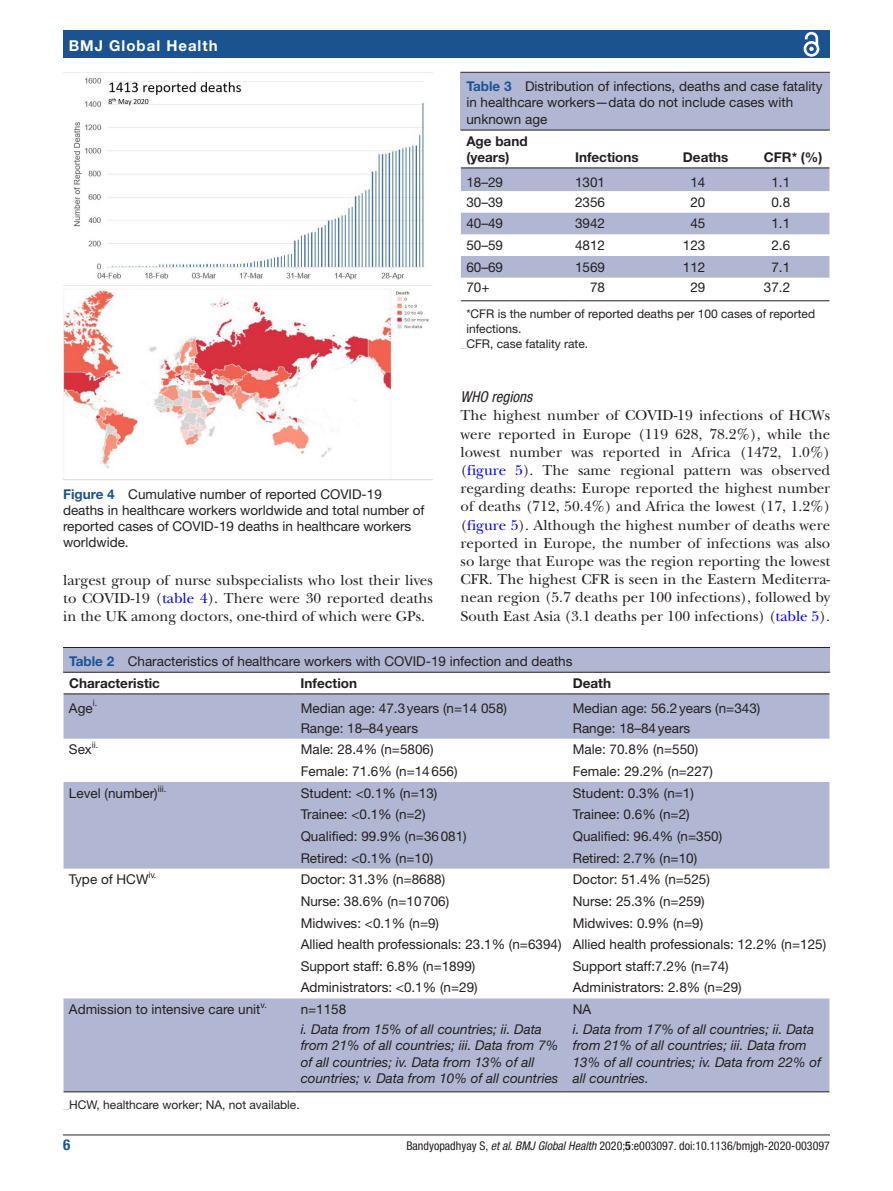
<style>
.page{position:relative;width:893px;height:1191px;background:#fff}
.page>*{position:absolute;margin:0;border:0;box-sizing:border-box;transform-origin:0 0}
.t1{font:15px/18.1px "New Baskerville";color:#231f20;text-align:justify}
.t2{font:700 15px "Helvetica Neue LT Std";letter-spacing:.065em;color:#fff}
.t3{font:italic condensed 15px "Helvetica Neue LT Std";color:#231f20}
.t4{font:700 condensed 15px "Helvetica Neue LT Std";color:#1b5391}
.t5{font:13.5px/16.2px "Helvetica Neue LT Std";color:#231f20}
.t6{font:italic 13.5px/16.2px "Helvetica Neue LT Std";color:#231f20}
.t7{font:700 13.5px/16.2px "Helvetica Neue LT Std";color:#231f20}
.t8{font:12px/15px "Helvetica Neue LT Std";color:#231f20}
.t9{font:condensed 12px "Helvetica Neue LT Std";color:#231f20}
.t10{font:9px "Helvetica Neue LT Std";color:#231f20}
.s1{font-weight:700;color:#1b5391}
.s2{color:#00f}
.s3{font-weight:700}
.s4{font-style:italic}
</style>
<div class="page">
<hr style="left:63px;top:1134px;width:767px;height:1px;background:#231f20">
<div style="left:63px;top:31px;width:767px;height:27px;background:#1b5391"></div>
<svg style="left:803px;top:31px;width:17px;height:26px"></svg>
<img style="left:63px;top:77px;width:370px;height:403px">
<div style="left:63px;top:648px;width:767px;height:461px;background:#b1b7d3"></div>
<hr style="left:63px;top:647px;width:767px;height:1px;background:#231f20">
<svg style="left:64px;top:673px;width:766px;height:436px"></svg>
<hr style="left:63px;top:672px;width:232px;height:1px;background:#231f20">
<hr style="left:63px;top:693px;width:232px;height:1px;background:#231f20">
<hr style="left:295px;top:672px;width:272px;height:1px;background:#231f20">
<hr style="left:295px;top:693px;width:272px;height:1px;background:#231f20">
<hr style="left:567px;top:672px;width:263px;height:1px;background:#231f20">
<hr style="left:567px;top:693px;width:263px;height:1px;background:#231f20">
<hr style="left:295px;top:1091px;width:272px;height:1px;background:#231f20">
<hr style="left:63px;top:1091px;width:232px;height:1px;background:#231f20">
<hr style="left:567px;top:1091px;width:263px;height:1px;background:#231f20">
<svg style="left:63px;top:672px;width:1px;height:348px"></svg>
<hr style="left:63px;top:1020px;width:1px;height:71px;background:#fff">
<svg style="left:63px;top:1091px;width:1px;height:18px"></svg>
<hr style="left:69px;top:1108px;width:761px;height:2px;background:#fff">
<div style="left:460px;top:73px;width:370px;height:275px;background:#b1b7d3"></div>
<hr style="left:460px;top:72px;width:370px;height:1px;background:#231f20">
<svg style="left:461px;top:131px;width:369px;height:217px;fill:#fff"></svg>
<hr style="left:460px;top:130px;width:109px;height:1px;background:#231f20">
<hr style="left:460px;top:167px;width:109px;height:1px;background:#231f20">
<hr style="left:569px;top:130px;width:108px;height:1px;background:#231f20">
<hr style="left:569px;top:167px;width:108px;height:1px;background:#231f20">
<hr style="left:677px;top:130px;width:81px;height:1px;background:#231f20">
<hr style="left:677px;top:167px;width:81px;height:1px;background:#231f20">
<hr style="left:758px;top:130px;width:72px;height:1px;background:#231f20">
<hr style="left:758px;top:167px;width:72px;height:1px;background:#231f20">
<hr style="left:569px;top:300px;width:108px;height:1px;background:#231f20">
<hr style="left:677px;top:300px;width:81px;height:1px;background:#231f20">
<hr style="left:460px;top:300px;width:109px;height:1px;background:#231f20">
<hr style="left:758px;top:300px;width:72px;height:1px;background:#231f20">
<hr style="left:460px;top:130px;width:1px;height:38px;background:#fff">
<svg style="left:460px;top:168px;width:1px;height:133px"></svg>
<hr style="left:460px;top:301px;width:1px;height:47px;background:#fff">
<hr style="left:466px;top:333px;width:364px;height:1px;background:#fff">
<p class="t2" style="left:69px;top:36px;width:150px">BMJ Global Health</p>
<p class="t5" style="left:63px;top:485px;width:363px"><span class="s1">Figure 4</span> Cumulative number of reported COVID-19 deaths in healthcare workers worldwide and total number of reported cases of COVID-19 deaths in healthcare workers worldwide.</p>
<p class="t1" style="left:63px;top:571px;width:371px">largest group of nurse subspecialists who lost their lives to COVID-19 (<span class="s2">table 4</span>). There were 30 reported deaths in the UK among doctors, one-third of which were GPs.</p>
<p class="t5" style="left:466px;top:77px;width:358px"><span class="s1">Table 3</span> Distribution of infections, deaths and case fatality in healthcare workers—data do not include cases with unknown age</p>
<p class="t7" style="left:466px;top:132px;width:63px">Age band (years)</p>
<p class="t7" style="left:575px;top:149px;width:65px">Infections</p>
<p class="t7" style="left:683px;top:149px;width:47px">Deaths</p>
<p class="t7" style="left:764px;top:149px;width:60px">CFR* (%)</p>
<p class="t5" style="left:466px;top:173px;width:38px">18–29</p>
<p class="t5" style="left:575px;top:173px;width:32px">1301</p>
<p class="t5" style="left:690px;top:173px;width:17px">14</p>
<p class="t5" style="left:771px;top:173px;width:20px">1.1</p>
<p class="t5" style="left:466px;top:194px;width:38px">30–39</p>
<p class="t5" style="left:575px;top:194px;width:32px">2356</p>
<p class="t5" style="left:690px;top:194px;width:17px">20</p>
<p class="t5" style="left:771px;top:194px;width:20px">0.8</p>
<p class="t5" style="left:466px;top:215px;width:38px">40–49</p>
<p class="t5" style="left:575px;top:215px;width:32px">3942</p>
<p class="t5" style="left:690px;top:215px;width:17px">45</p>
<p class="t5" style="left:771px;top:215px;width:20px">1.1</p>
<p class="t5" style="left:466px;top:237px;width:38px">50–59</p>
<p class="t5" style="left:575px;top:237px;width:32px">4812</p>
<p class="t5" style="left:683px;top:237px;width:24px">123</p>
<p class="t5" style="left:771px;top:237px;width:20px">2.6</p>
<p class="t5" style="left:466px;top:258px;width:38px">60–69</p>
<p class="t5" style="left:575px;top:258px;width:32px">1569</p>
<p class="t5" style="left:683px;top:258px;width:24px">112</p>
<p class="t5" style="left:771px;top:258px;width:20px">7.1</p>
<p class="t5" style="left:466px;top:279px;width:25px">70+</p>
<p class="t5" style="left:590px;top:279px;width:17px">78</p>
<p class="t5" style="left:690px;top:279px;width:17px">29</p>
<p class="t5" style="left:764px;top:279px;width:28px">37.2</p>
<p class="t8" style="left:466px;top:306px;width:350px">*CFR is the number of reported deaths per 100 cases of reported infections.<br>CFR, case fatality rate.</p>
<p class="t3" style="left:461px;top:388px;width:73px">WHO regions</p>
<p class="t1" style="left:461px;top:406px;width:371px">The highest number of COVID-19 infections of HCWs were reported in Europe (119 628, 78.2%), while the lowest number was reported in Africa (1472, 1.0%) (<span class="s2">figure 5</span>). The same regional pattern was observed regarding deaths: Europe reported the highest number of deaths (712, 50.4%) and Africa the lowest (17, 1.2%) (<span class="s2">figure 5</span>). Although the highest number of deaths were reported in Europe, the number of infections was also so large that Europe was the region reporting the lowest CFR. The highest CFR is seen in the Eastern Mediterra&shy;nean region (5.7 deaths per 100 infections), followed by South East Asia (3.1 deaths per 100 infections) (<span class="s2">table 5</span>).</p>
<p class="t5" style="left:69px;top:650px;width:505px;line-height:22px"><span class="s1">Table 2</span> Characteristics of healthcare workers with COVID-19 infection and deaths<br><span class="s3">Characteristic</span></p>
<p class="t7" style="left:301px;top:674px;width:58px">Infection</p>
<p class="t7" style="left:573px;top:674px;width:40px">Death</p>
<p class="t5" style="left:69px;top:699px;width:30px">Age<sup>i.</sup></p>
<p class="t5" style="left:301px;top:699px;width:208px">Median age: 47.3years (n=14 058)</p>
<p class="t5" style="left:573px;top:699px;width:189px">Median age: 56.2years (n=343)</p>
<p class="t5" style="left:301px;top:719px;width:119px">Range: 18–84years</p>
<p class="t5" style="left:573px;top:719px;width:119px">Range: 18–84years</p>
<p class="t5" style="left:69px;top:741px;width:24px">Sex</p>
<p class="t10" style="left:92px;top:739px;width:8px">ii.</p>
<p class="t5" style="left:301px;top:741px;width:134px">Male: 28.4% (n=5806)</p>
<p class="t5" style="left:573px;top:741px;width:127px">Male: 70.8% (n=550)</p>
<p class="t5" style="left:301px;top:763px;width:158px">Female: 71.6% (n=14656)</p>
<p class="t5" style="left:573px;top:763px;width:142px">Female: 29.2% (n=227)</p>
<p class="t5" style="left:69px;top:784px;width:90px">Level (number)</p>
<p class="t10" style="left:158px;top:783px;width:10px">iii.</p>
<p class="t5" style="left:301px;top:784px;width:138px">Student: &lt;0.1% (n=13)</p>
<p class="t5" style="left:573px;top:784px;width:123px">Student: 0.3% (n=1)</p>
<p class="t5" style="left:301px;top:806px;width:126px">Trainee: &lt;0.1% (n=2)</p>
<p class="t5" style="left:573px;top:806px;width:118px">Trainee: 0.6% (n=2)</p>
<p class="t5" style="left:301px;top:828px;width:168px">Qualified: 99.9% (n=36081)</p>
<p class="t5" style="left:573px;top:828px;width:151px">Qualified: 96.4% (n=350)</p>
<p class="t5" style="left:301px;top:849px;width:134px">Retired: &lt;0.1% (n=10)</p>
<p class="t5" style="left:573px;top:849px;width:126px">Retired: 2.7% (n=10)</p>
<p class="t5" style="left:69px;top:871px;width:81px">Type of HCW</p>
<p class="t10" style="left:149px;top:869px;width:9px">iv.</p>
<p class="t5" style="left:301px;top:871px;width:146px">Doctor: 31.3% (n=8688)</p>
<p class="t5" style="left:573px;top:871px;width:139px">Doctor: 51.4% (n=525)</p>
<p class="t5" style="left:301px;top:892px;width:150px">Nurse: 38.6% (n=10706)</p>
<p class="t5" style="left:573px;top:892px;width:133px">Nurse: 25.3% (n=259)</p>
<p class="t5" style="left:301px;top:914px;width:140px">Midwives: &lt;0.1% (n=9)</p>
<p class="t5" style="left:301px;top:911px;width:527px;line-height:21.6px;text-indent:272px">Midwives: 0.9% (n=9)<br>Allied health professionals: 23.1% (n=6394) Allied health professionals: 12.2% (n=125)<br>Support staff: 6.8% (n=1899)</p>
<p class="t5" style="left:573px;top:957px;width:157px">Support staff:7.2% (n=74)</p>
<p class="t5" style="left:301px;top:979px;width:178px">Administrators: &lt;0.1% (n=29)</p>
<p class="t5" style="left:573px;top:979px;width:170px">Administrators: 2.8% (n=29)</p>
<p class="t5" style="left:69px;top:1001px;width:193px">Admission to intensive care unit</p>
<p class="t10" style="left:261px;top:999px;width:8px">v.</p>
<p class="t5" style="left:301px;top:1001px;width:47px">n=1158</p>
<p class="t5" style="left:573px;top:1001px;width:20px">NA</p>
<p class="t6" style="left:301px;top:1021px;width:259px">i. Data from 15% of all countries; ii. Data from 21% of all countries; iii. Data from 7% of all countries; iv. Data from 13% of all countries; v. Data from 10% of all countries</p>
<p class="t6" style="left:573px;top:1021px;width:250px">i. Data from 17% of all countries; ii. Data from 21% of all countries; iii. Data from 13% of all countries; iv. Data from 22% of all countries.</p>
<p class="t8" style="left:69px;top:1097px;width:232px">HCW, healthcare worker; NA, not available.</p>
<p class="t4" style="left:63px;top:1135px;width:9px">6</p>
<p class="t9" style="left:406px;top:1138px;width:425px">Bandyopadhyay S, <span class="s4">et al</span>. <span class="s4">BMJ Global Health</span> 2020;<span class="s3">5</span>:e003097. doi:10.1136/bmjgh-2020-003097</p>
</div>
